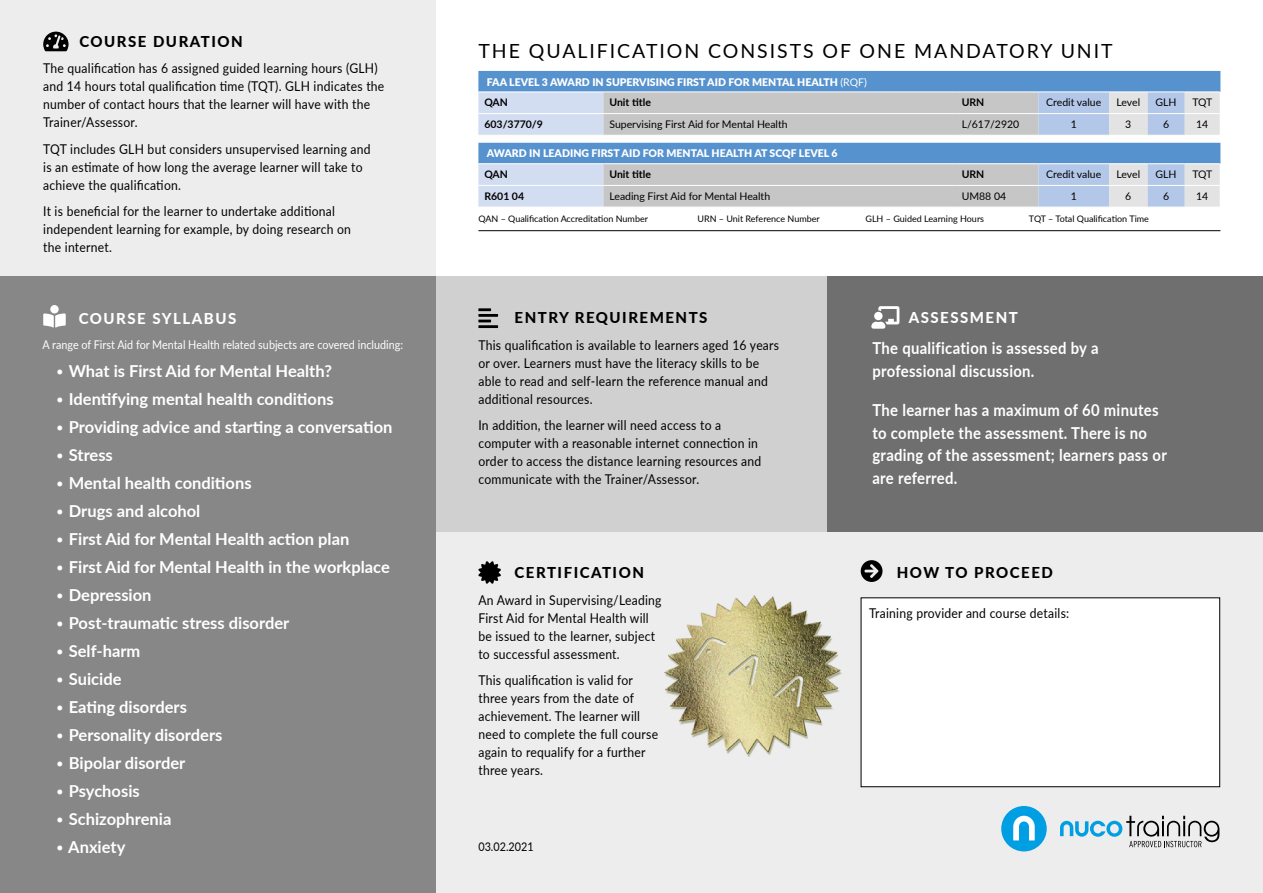
<style>
.page{position:relative;width:1263px;height:893px;background:#fff}
.page>*{position:absolute;margin:0;border:0;box-sizing:border-box;transform-origin:0 0}
.t1{font:19.5px "Lato";letter-spacing:.1em;color:#000}
.t2{font:700 16.5px "Lato";color:#fff}
.t3{font:700 16.5px/22.5px "Lato";letter-spacing:.02em;color:#fff;scale:.9 1}
.t4{font:800 15px "Lato";letter-spacing:.1em;color:#000}
.t5{font:800 15px "Lato";letter-spacing:.1em;color:#fff}
.t6{font:13.5px/18px "Lato";letter-spacing:.02em;color:#000;scale:.9 1}
.t7{font:12px "Lato";color:#fff;scale:.9 1}
.t8{font:12px "Lato";color:#000;scale:.9 1}
.t9{font:10.5px "Lato";color:#000}
.t10{font:900 10.5px/20.9px "Lato";color:#fff}
.t11{font:700 10.5px "Lato";color:#000}
.t12{font:9px "Lato";color:#000}
.s1{font-weight:300}
.s2{font-weight:400}
.s3{font-weight:700;color:#000}
</style>
<div class="page">
<div style="left:435px;top:531px;width:828px;height:362px;background:#ededed"></div>
<div style="left:0;top:0;width:435px;height:276px;background:#ededed"></div>
<div style="left:435px;top:276px;width:393px;height:255px;background:#d0d0d0"></div>
<div style="left:0;top:276px;width:435px;height:617px;background:#878787"></div>
<div style="left:828px;top:276px;width:435px;height:255px;background:#706f6f"></div>
<div style="left:478px;top:71px;width:742px;height:21px;background:#5692ce"></div>
<div style="left:478px;top:143px;width:742px;height:21px;background:#5692ce"></div>
<hr style="left:478px;top:230px;width:742px;height:1px;background:#000">
<svg style="left:478px;top:93px;width:742px;height:42px;background:#c8cdd5"></svg>
<hr style="left:956px;top:113px;width:82px;height:1px;background:#fff">
<hr style="left:1038px;top:113px;width:71px;height:1px;background:#fff">
<hr style="left:1109px;top:113px;width:38px;height:1px;background:#fff">
<hr style="left:1147px;top:113px;width:38px;height:1px;background:#fff">
<hr style="left:1185px;top:113px;width:35px;height:1px;background:#fff">
<hr style="left:478px;top:113px;width:125px;height:1px;background:#fff">
<hr style="left:603px;top:113px;width:353px;height:1px;background:#fff">
<svg style="left:478px;top:164px;width:742px;height:43px;background:#c9cdd6"></svg>
<hr style="left:956px;top:163px;width:82px;height:1px;background:#fff">
<hr style="left:1038px;top:163px;width:71px;height:1px;background:#fff">
<hr style="left:1109px;top:163px;width:38px;height:1px;background:#fff">
<hr style="left:1147px;top:163px;width:38px;height:1px;background:#fff">
<hr style="left:1185px;top:163px;width:35px;height:1px;background:#fff">
<hr style="left:956px;top:185px;width:82px;height:1px;background:#fff">
<hr style="left:1038px;top:185px;width:71px;height:1px;background:#fff">
<hr style="left:1109px;top:185px;width:38px;height:1px;background:#fff">
<hr style="left:1147px;top:185px;width:38px;height:1px;background:#fff">
<hr style="left:1185px;top:185px;width:35px;height:1px;background:#fff">
<hr style="left:478px;top:163px;width:125px;height:1px;background:#fff">
<hr style="left:603px;top:163px;width:353px;height:1px;background:#fff">
<hr style="left:478px;top:185px;width:125px;height:1px;background:#fff">
<hr style="left:603px;top:185px;width:353px;height:1px;background:#fff">
<img style="left:664px;top:595px;width:178px;height:162px">
<div style="left:861px;top:598px;width:359px;height:189px;background:#fff"></div>
<svg style="left:43px;top:32px;width:26px;height:19px"></svg>
<svg style="left:43px;top:305px;width:23px;height:23px"></svg>
<svg style="left:478px;top:308px;width:20px;height:20px"></svg>
<svg style="left:478px;top:561px;width:23px;height:23px"></svg>
<svg style="left:861px;top:560px;width:21px;height:22px"></svg>
<svg style="left:1060px;top:816px;width:159px;height:31px"></svg>
<svg style="left:1001px;top:806px;width:46px;height:45px"></svg>
<svg style="left:871px;top:306px;width:28px;height:23px"></svg>
<p class="t4" style="left:79px;top:30px;width:165px">COURSE DURATION</p>
<p class="t6" style="left:43px;top:59px;width:381px">The qualification has 6 assigned guided learning hours (GLH) and 14 hours total qualification time (TQT). GLH indicates the number of contact hours that the learner will have with the Trainer/Assessor.</p>
<p class="t6" style="left:43px;top:139px;width:365px">TQT includes GLH but considers unsupervised learning and is an estimate of how long the average learner will take to achieve the qualification.</p>
<p class="t6" style="left:43px;top:202px;width:343px">It is beneficial for the learner to undertake additional independent learning for example, by doing research on the internet.</p>
<p class="t5" style="left:79px;top:307px;width:159px">COURSE SYLLABUS</p>
<p class="t7" style="left:43px;top:336px;width:402px">A range of First Aid for Mental Health related subjects are covered including:</p>
<p class="t2" style="left:55px;top:359px;width:278px"><span class="s1">•</span> What is First Aid for Mental Health?</p>
<p class="t2" style="left:55px;top:387px;width:280px"><span class="s1">•</span> Identifying mental health conditions</p>
<p class="t2" style="left:55px;top:415px;width:339px"><span class="s1">•</span> Providing advice and starting a conversation</p>
<p class="t2" style="left:55px;top:443px;width:59px"><span class="s1">•</span> Stress</p>
<p class="t2" style="left:55px;top:471px;width:198px"><span class="s1">•</span> Mental health conditions</p>
<p class="t2" style="left:55px;top:499px;width:147px"><span class="s1">•</span> Drugs and alcohol</p>
<p class="t2" style="left:55px;top:527px;width:296px"><span class="s1">•</span> First Aid for Mental Health action plan</p>
<p class="t2" style="left:55px;top:555px;width:336px"><span class="s1">•</span> First Aid for Mental Health in the workplace</p>
<p class="t2" style="left:55px;top:583px;width:98px"><span class="s1">•</span> Depression</p>
<p class="t2" style="left:55px;top:611px;width:236px"><span class="s1">•</span> Post-traumatic stress disorder</p>
<p class="t2" style="left:55px;top:638px;width:87px"><span class="s1">•</span> Self-harm</p>
<p class="t2" style="left:55px;top:666px;width:68px"><span class="s1">•</span> Suicide</p>
<p class="t2" style="left:55px;top:694px;width:133px"><span class="s1">•</span> Eating disorders</p>
<p class="t2" style="left:55px;top:722px;width:169px"><span class="s1">•</span> Personality disorders</p>
<p class="t2" style="left:55px;top:750px;width:132px"><span class="s1">•</span> Bipolar disorder</p>
<p class="t2" style="left:55px;top:778px;width:86px"><span class="s1">•</span> Psychosis</p>
<p class="t2" style="left:55px;top:806px;width:118px"><span class="s1">•</span> Schizophrenia</p>
<p class="t2" style="left:55px;top:834px;width:72px"><span class="s1">•</span> Anxiety</p>
<h1 class="t1" style="left:478px;top:37px;width:636px">THE QUALIFICATION CONSISTS OF ONE MANDATORY UNIT</h1>
<p class="t10" style="left:484px;top:71px;width:384px">FAA LEVEL 3 AWARD IN SUPERVISING FIRST AID FOR MENTAL HEALTH <span class="s2">(RQF)<br></span><span class="s3">QAN</span></p>
<p class="t11" style="left:609px;top:95px;width:43px">Unit title</p>
<p class="t11" style="left:962px;top:95px;width:24px">URN</p>
<p class="t9" style="left:1046px;top:95px;width:57px">Credit value</p>
<p class="t9" style="left:1116px;top:95px;width:25px">Level</p>
<p class="t9" style="left:1155px;top:95px;width:23px">GLH</p>
<p class="t9" style="left:1192px;top:95px;width:22px">TQT</p>
<p class="t11" style="left:484px;top:116px;width:60px">603/3770/9</p>
<p class="t9" style="left:609px;top:117px;width:180px">Supervising First Aid for Mental Health</p>
<p class="t9" style="left:962px;top:117px;width:59px">L/617/2920</p>
<p class="t9" style="left:1071px;top:117px;width:8px">1</p>
<p class="t9" style="left:1125px;top:117px;width:8px">3</p>
<p class="t9" style="left:1163px;top:117px;width:8px">6</p>
<p class="t9" style="left:1196px;top:117px;width:14px">14</p>
<p class="t10" style="left:487px;top:143px;width:352px">AWARD IN LEADING FIRST AID FOR MENTAL HEALTH AT SCQF LEVEL 6</p>
<p class="t11" style="left:484px;top:167px;width:25px">QAN</p>
<p class="t11" style="left:609px;top:167px;width:43px">Unit title</p>
<p class="t11" style="left:962px;top:167px;width:24px">URN</p>
<p class="t9" style="left:1046px;top:167px;width:57px">Credit value</p>
<p class="t9" style="left:1116px;top:167px;width:25px">Level</p>
<p class="t9" style="left:1155px;top:167px;width:23px">GLH</p>
<p class="t9" style="left:1192px;top:167px;width:22px">TQT</p>
<p class="t11" style="left:484px;top:188px;width:41px">R601 04</p>
<p class="t9" style="left:609px;top:189px;width:162px">Leading First Aid for Mental Health</p>
<p class="t9" style="left:962px;top:189px;width:46px">UM88 04</p>
<p class="t9" style="left:1071px;top:189px;width:8px">1</p>
<p class="t9" style="left:1125px;top:189px;width:8px">6</p>
<p class="t9" style="left:1163px;top:189px;width:8px">6</p>
<p class="t9" style="left:1196px;top:189px;width:14px">14</p>
<p class="t12" style="left:478px;top:212px;width:171px">QAN – Qualification Accreditation Number</p>
<p class="t12" style="left:697px;top:212px;width:124px">URN – Unit Reference Number</p>
<p class="t12" style="left:865px;top:212px;width:120px">GLH – Guided Learning Hours</p>
<p class="t12" style="left:1029px;top:212px;width:121px">TQT – Total Qualification Time</p>
<p class="t4" style="left:515px;top:307px;width:194px">ENTRY REQUIREMENTS</p>
<p class="t6" style="left:478px;top:335px;width:336px">This qualification is available to learners aged 16 years or over. Learners must have the literacy skills to be able to read and self-learn the reference manual and additional resources.</p>
<p class="t6" style="left:478px;top:416px;width:316px">In addition, the learner will need access to a computer with a reasonable internet connection in order to access the distance learning resources and communicate with the Trainer/Assessor.</p>
<p class="t4" style="left:515px;top:562px;width:131px">CERTIFICATION</p>
<p class="t6" style="left:478px;top:590px;width:205px">An Award in Supervising/Leading<br>First Aid for Mental Health will be issued to the learner, subject to successful assessment.</p>
<p class="t6" style="left:478px;top:671px;width:201px">This qualification is valid for three years from the date of achievement. The learner will need to complete the full course again to requalify for a further three years.</p>
<p class="t8" style="left:478px;top:838px;width:63px">03.02.2021</p>
<p class="t5" style="left:909px;top:307px;width:111px">ASSESSMENT</p>
<p class="t3" style="left:872px;top:336px;width:253px">The qualification is assessed by a professional discussion.</p>
<p class="t3" style="left:872px;top:398px;width:329px">The learner has a maximum of 60 minutes to complete the assessment. There is no grading of the assessment; learners pass or are referred.</p>
<p class="t4" style="left:897px;top:562px;width:158px">HOW TO PROCEED</p>
<p class="t6" style="left:869px;top:603px;width:224px">Training provider and course details:</p>
</div>
